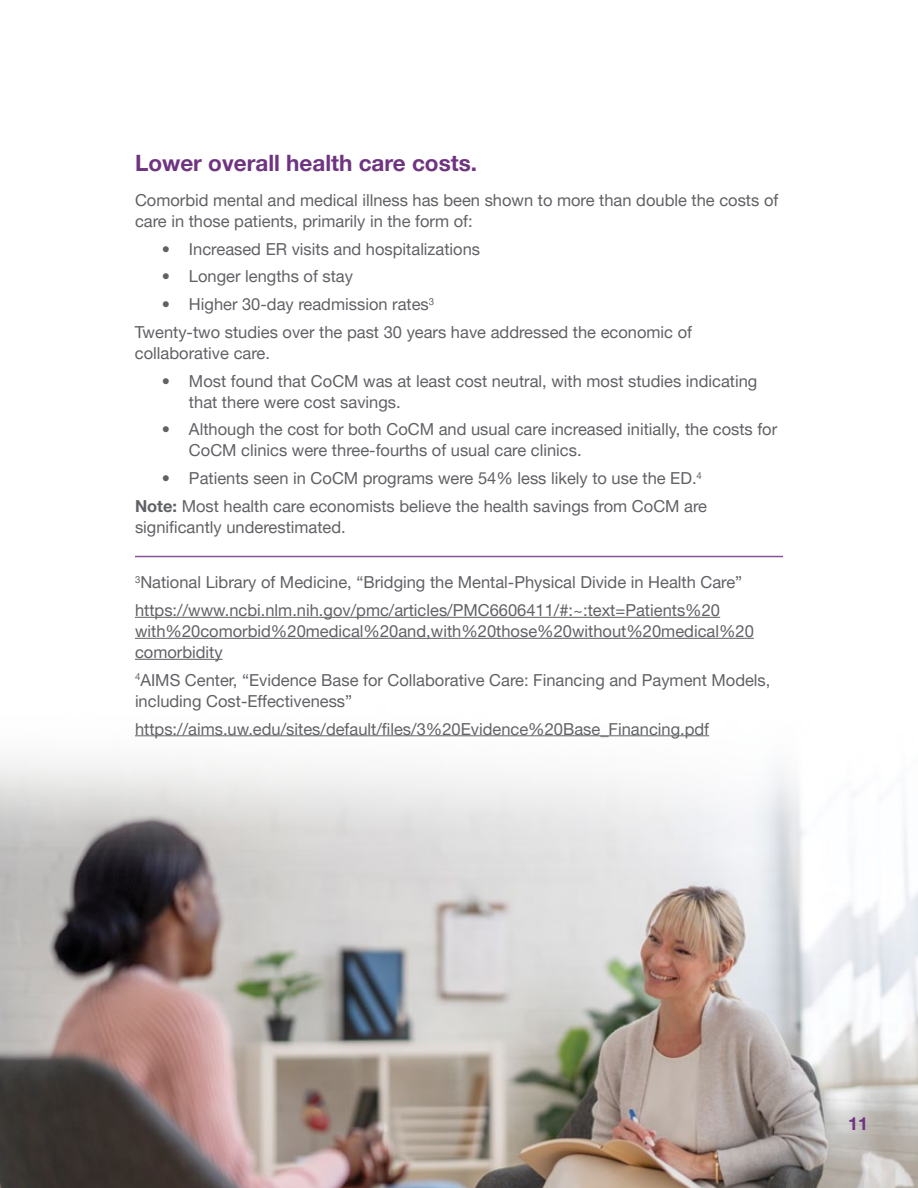
<style>
.page{position:relative;width:918px;height:1188px;background:#fff}
.page>*{position:absolute;margin:0;border:0;box-sizing:border-box;transform-origin:0 0}
.t1{font:700 22.5px "Helvetica Neue LT Pro";color:#6e3481}
.t2{font:700 18px "Helvetica Neue LT Pro";color:#6e3481}
.t3{font:16.5px/21px "Helvetica Neue LT Pro";color:#606165}
.s1{font-weight:700}
</style>
<div class="page">
<hr style="left:135px;top:617px;width:585px;height:1px;background:#606165">
<hr style="left:135px;top:638px;width:619px;height:1px;background:#606165">
<hr style="left:135px;top:659px;width:88px;height:1px;background:#606165">
<hr style="left:135px;top:556px;width:648px;height:1px;background:#702784">
<img style="left:0;top:735px;width:918px;height:453px">
<h1 class="t1" style="left:135px;top:149px;width:344px">Lower overall health care costs.</h1>
<p class="t3" style="left:135px;top:189px;width:645px">Comorbid mental and medical illness has been shown to more than double the costs of care in those patients, primarily in the form of:</p>
<p class="t3" style="left:162px;top:238px;width:320px">• Increased ER visits and hospitalizations</p>
<p class="t3" style="left:162px;top:266px;width:193px">• Longer lengths of stay</p>
<p class="t3" style="left:135px;top:290px;width:559px;line-height:27.8px;text-indent:27px">• Higher 30-day readmission rates<sup>3<br></sup>Twenty-two studies over the past 30 years have addressed the economic of</p>
<p class="t3" style="left:135px;top:342px;width:137px">collaborative care.</p>
<p class="t3" style="left:189px;top:370px;width:570px;text-indent:-27px">• Most found that CoCM was at least cost neutral, with most studies indicating that there were cost savings.</p>
<p class="t3" style="left:189px;top:419px;width:590px;text-indent:-27px">• Although the cost for both CoCM and usual care increased initially, the costs for<br>CoCM clinics were three-fourths of usual care clinics.</p>
<p class="t3" style="left:135px;top:464px;width:574px;line-height:27.8px;text-indent:27px">• Patients seen in CoCM programs were 54% less likely to use the ED.<sup>4<br></sup><span class="s1">Note:</span> Most health care economists believe the health savings from CoCM are</p>
<p class="t3" style="left:135px;top:516px;width:212px">significantly underestimated.</p>
<p class="t3" style="left:135px;top:568px;width:609px;line-height:27.8px"><sup>3</sup>National Library of Medicine, “Bridging the Mental-Physical Divide in Health Care” https://www.ncbi.nlm.nih.gov/pmc/articles/PMC6606411/#:~:text=Patients%20</p>
<p class="t3" style="left:135px;top:620px;width:620px">with%20comorbid%20medical%20and,with%20those%20without%20medical%20 comorbidity</p>
<p class="t3" style="left:135px;top:669px;width:637px"><sup>4</sup>AIMS Center, “Evidence Base for Collaborative Care: Financing and Payment Models, including Cost-Effectiveness”</p>
<p class="t3" style="left:135px;top:718px;width:576px">https://aims.uw.edu/sites/default/files/3%20Evidence%20Base_Financing.pdf</p>
<p class="t2" style="left:848px;top:1112px;width:22px">11</p>
</div>
